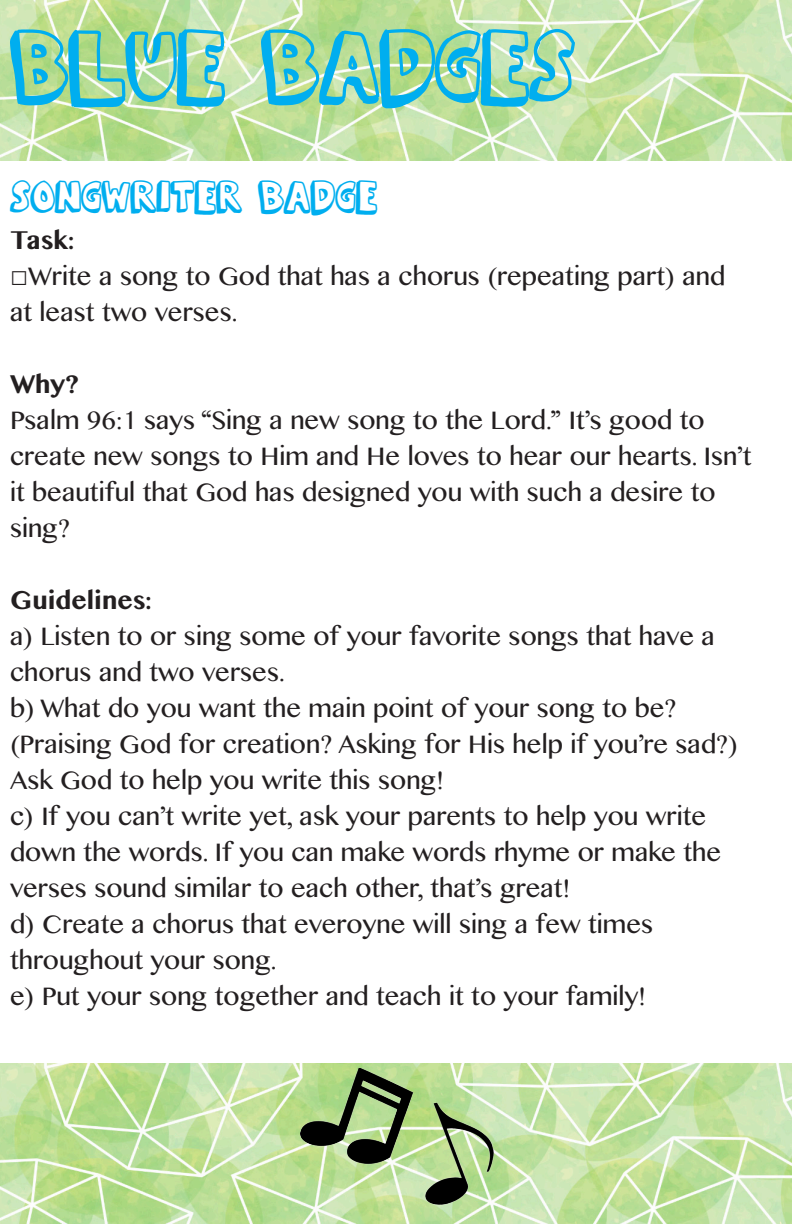
<style>
.page{position:relative;width:792px;height:1224px;background:#fff}
.page>*{position:absolute;margin:0;border:0;box-sizing:border-box;transform-origin:0 0}
.t1{font:90px "kevin eleven";color:#00aeef}
.t2{font:40px "kevin eleven";color:#00aeef}
.t3{font:30px/36px "Khmer MN";color:#231f20}
.t4{font:700 30px "Khmer MN";color:#231f20}
.s1{font-family:"Arial"}
</style>
<div class="page">
<img style="left:1px;top:0;width:791px;height:161px">
<img style="left:0;top:1063px;width:792px;height:161px">
<img style="left:0;top:0;width:1px;height:161px">
<img style="left:300px;top:1068px;width:193px;height:136px">
<p class="t1" style="left:10px;top:25px;width:566px">BLUE BADGES</p>
<p class="t2" style="left:10px;top:178px;width:369px">SONGWRITER BADGE</p>
<p class="t4" style="left:10px;top:221px;width:66px">Task:</p>
<p class="t3" style="left:10px;top:257px;width:717px"><span class="s1">□</span>Write a song to God that has a chorus (repeating part) and at least two verses.</p>
<p class="t4" style="left:10px;top:365px;width:71px">Why?</p>
<p class="t3" style="left:10px;top:401px;width:743px">Psalm 96:1 says “Sing a new song to the Lord.” It’s good to create new songs to Him and He loves to hear our hearts. Isn’t it beautiful that God has designed you with such a desire to sing?</p>
<p class="t4" style="left:10px;top:581px;width:143px">Guidelines:</p>
<p class="t3" style="left:10px;top:617px;width:707px">a) Listen to or sing some of your favorite songs that have a chorus and two verses.</p>
<p class="t3" style="left:10px;top:689px;width:729px">b) What do you want the main point of your song to be? (Praising God for creation? Asking for His help if you’re sad?)</p>
<p class="t3" style="left:10px;top:761px;width:435px">Ask God to help you write this song!</p>
<p class="t3" style="left:10px;top:797px;width:713px">c) If you can’t write yet, ask your parents to help you write down the words. If you can make words rhyme or make the verses sound similar to each other, that’s great!</p>
<p class="t3" style="left:10px;top:905px;width:645px">d) Create a chorus that everoyne will sing a few times throughout your song.</p>
<p class="t3" style="left:10px;top:977px;width:637px">e) Put your song together and teach it to your family!</p>
</div>
